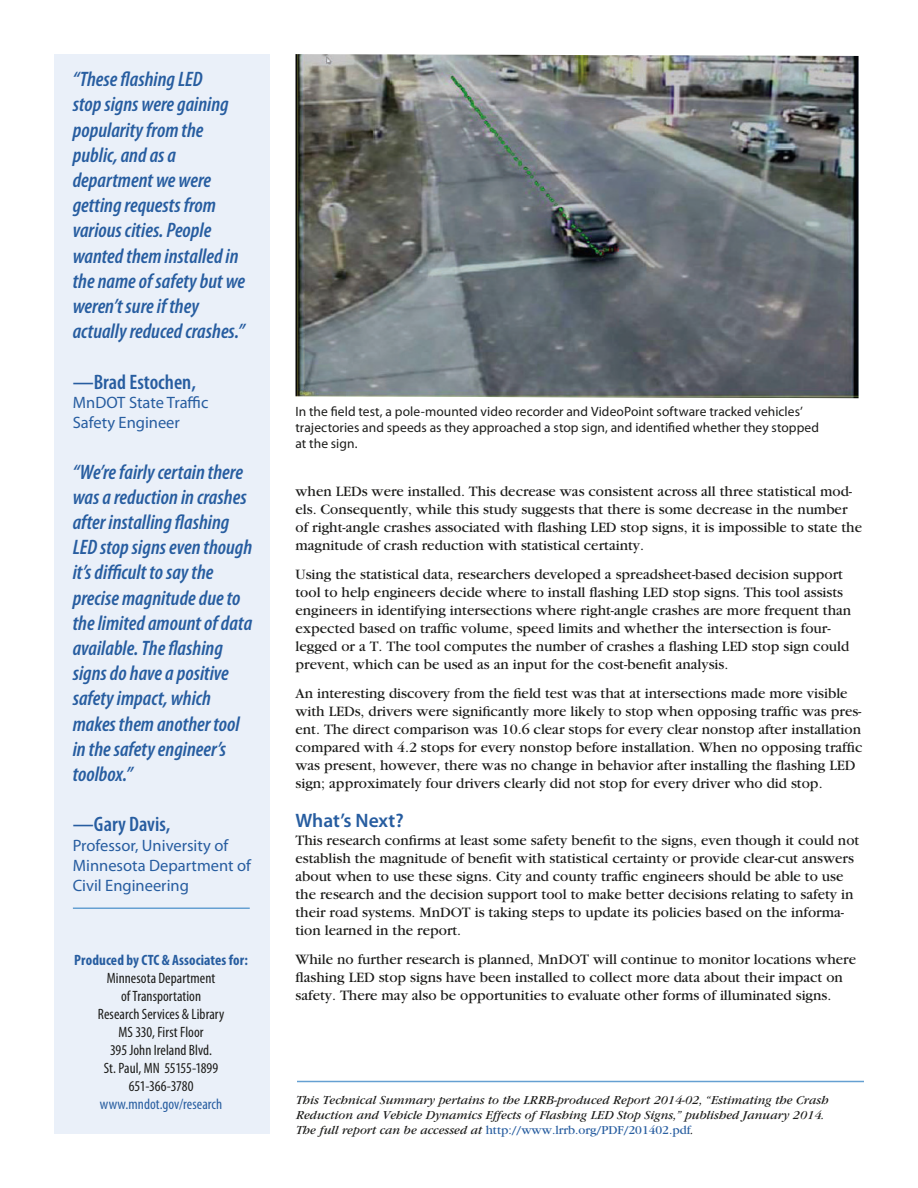
<style>
.page{position:relative;width:918px;height:1188px;background:#fff}
.page>*{position:absolute;margin:0;border:0;box-sizing:border-box;transform-origin:0 0}
.Quote_Blue_Ital{font:italic 600 condensed 21px/25.2px "Myriad Pro";color:#275da0}
.Quote_Name_Credit{font:600 condensed 21px "Myriad Pro";color:#275da0}
.Subhead{font:600 19.5px "Myriad Pro";letter-spacing:-.005em;color:#275da0}
.Quote_Credit_Title{font:16.5px/19.8px "Myriad Pro";color:#275da0}
.Bullet_points_-_last{font:15px/18px "Garamond";color:#1c1c1a}
.Sidebar_contact_name{font:condensed 15px/18px "Myriad Pro";letter-spacing:.005em;color:#1c1c1a;text-align:center}
.Sidebar_contact_name-2{font:condensed 15px/18px "Myriad Pro";letter-spacing:.005em;color:#275da0;text-align:center}
.Sidebar_page_2_subhe{font:700 condensed 15px "Myriad Pro";letter-spacing:.005em;color:#275da0}
.Caption_Left_Justifi{font:13.5px/16.2px "Myriad Pro";letter-spacing:.005em;color:#1c1c1a}
.t1{font:italic 12.75px/15.3px "Garamond";color:#1c1c1a}
.s1{color:#1c1c1a}
.s2{font-style:normal;color:#275da0}
</style>
<div class="page">
<div style="left:54px;top:54px;width:216px;height:1080px;background:#eaf0f9"></div>
<hr style="left:297px;top:1081px;width:567px;height:1px;background:#65a0d2">
<img style="left:295px;top:54px;width:564px;height:344px">
<hr style="left:73px;top:908px;width:177px;height:1px;background:#65a0d2">
<p class="Quote_Blue_Ital" style="left:73px;top:67px;width:174px">“These flashing LED<br>stop signs were gaining popularity from the public, and as a department we were getting requests from various cities. People wanted them installed in the name of safety but we weren’t sure if they actually reduced crashes.”</p>
<p class="Quote_Name_Credit" style="left:73px;top:369px;width:125px">—Brad Estochen,</p>
<p class="Quote_Credit_Title" style="left:73px;top:393px;width:137px">MnDOT State Traffic<br>Safety Engineer</p>
<p class="Quote_Blue_Ital" style="left:73px;top:460px;width:181px">“We’re fairly certain there was a reduction in crashes after installing flashing<br>LED stop signs even though it’s difficult to say the precise magnitude due to the limited amount of data available. The flashing signs do have a positive safety impact, which makes them another tool in the safety engineer’s toolbox.”</p>
<p class="Quote_Name_Credit" style="left:73px;top:812px;width:99px">—Gary Davis,</p>
<p class="Quote_Credit_Title" style="left:73px;top:836px;width:180px">Professor, University of<br>Minnesota Department of<br>Civil Engineering</p>
<p class="Sidebar_page_2_subhe" style="left:74px;top:950px;width:175px">Produced by CTC &amp; Associates for:</p>
<p class="Sidebar_contact_name" style="left:98px;top:968px;width:128px">Minnesota Department<br>of Transportation<br>Research Services &amp; Library<br>MS 330, First Floor<br>395 John Ireland Blvd.<br>St. Paul, MN 55155-1899</p>
<p class="Sidebar_contact_name-2" style="left:100px;top:1076px;width:124px"><span class="s1">651-366-3780 </span>www.mndot.gov/research</p>
<p class="Caption_Left_Justifi" style="left:296px;top:403px;width:525px">In the field test, a pole-mounted video recorder and VideoPoint software tracked vehicles’ trajectories and speeds as they approached a stop sign, and identified whether they stopped at the sign.</p>
<p class="Bullet_points_-_last" style="left:296px;top:482px;width:568px">when LEDs were installed. This decrease was consistent across all three statistical mod&shy;els. Consequently, while this study suggests that there is some decrease in the number of right-angle crashes associated with flashing LED stop signs, it is impossible to state the magnitude of crash reduction with statistical certainty.</p>
<p class="Bullet_points_-_last" style="left:296px;top:565px;width:557px">Using the statistical data, researchers developed a spreadsheet-based decision support tool to help engineers decide where to install flashing LED stop signs. This tool assists engineers in identifying intersections where right-angle crashes are more frequent than expected based on traffic volume, speed limits and whether the intersection is four&shy;legged or a T. The tool computes the number of crashes a flashing LED stop sign could prevent, which can be used as an input for the cost-benefit analysis.</p>
<p class="Bullet_points_-_last" style="left:296px;top:684px;width:568px">An interesting discovery from the field test was that at intersections made more visible with LEDs, drivers were significantly more likely to stop when opposing traffic was pres&shy;ent. The direct comparison was 10.6 clear stops for every clear nonstop after installation compared with 4.2 stops for every nonstop before installation. When no opposing traffic was present, however, there was no change in behavior after installing the flashing LED sign; approximately four drivers clearly did not stop for every driver who did stop.</p>
<p class="Subhead" style="left:296px;top:808px;width:110px">What’s Next?</p>
<p class="Bullet_points_-_last" style="left:296px;top:832px;width:565px">This research confirms at least some safety benefit to the signs, even though it could not establish the magnitude of benefit with statistical certainty or provide clear-cut answers about when to use these signs. City and county traffic engineers should be able to use the research and the decision support tool to make better decisions relating to safety in their road systems. MnDOT is taking steps to update its policies based on the informa&shy;tion learned in the report.</p>
<p class="Bullet_points_-_last" style="left:296px;top:950px;width:562px">While no further research is planned, MnDOT will continue to monitor locations where flashing LED stop signs have been installed to collect more data about their impact on safety. There may also be opportunities to evaluate other forms of illuminated signs.</p>
<p class="t1" style="left:296px;top:1092px;width:534px">This Technical Summary pertains to the LRRB-produced Report 2014-02, “Estimating the Crash<br>Reduction and Vehicle Dynamics Effects of Flashing LED Stop Signs,” published January 2014.<br>The full report can be accessed at <span class="s2">http://www.lrrb.org/PDF/201402.pdf</span>.</p>
</div>
